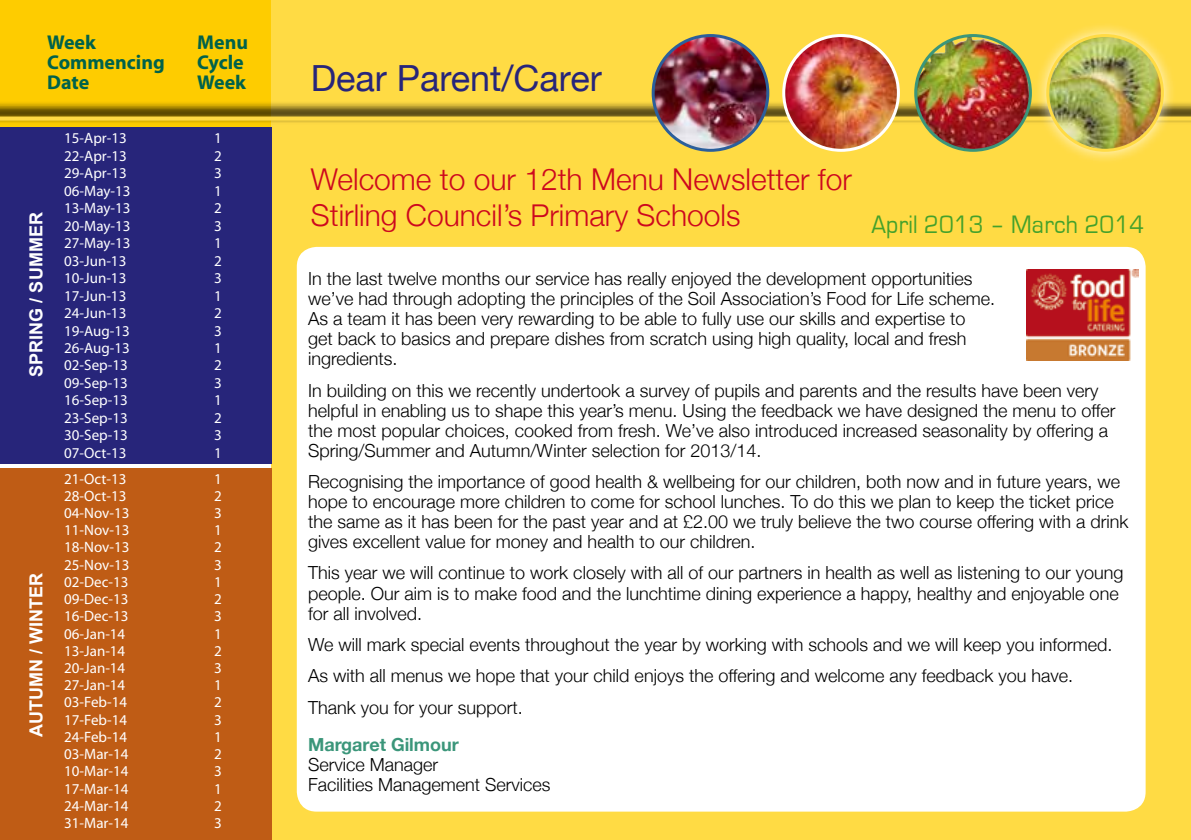
<style>
.page{position:relative;width:1191px;height:840px;background:#fff}
.page>*{position:absolute;margin:0;border:0;box-sizing:border-box;transform-origin:0 0}
.t1{font:36px "Helvetica Neue";color:#27257a}
.t2{font:300 30px/36px "Helvetica Neue";color:#cd071e}
.t3{font:26px "Eurostile";letter-spacing:.01em;color:#44a12b;scale:.92 1}
.t4{font:700 20px "Myriad";color:#00624b}
.t5{font:300 18px/20px "Helvetica Neue";color:#000}
.t6{font:700 18px "Arial";color:#fff}
.t7{font:700 18px "Helvetica Neue";color:#3b967a}
.t8{font:15px "Myriad";color:#fff}
</style>
<div class="page">
<div style="left:0;top:0;width:271px;height:132px;background:#fecc00"></div>
<div style="left:271px;top:0;width:920px;height:839px;background:#ffdb44"></div>
<div style="left:0;top:100px;width:1191px;height:25px;background:#000;opacity:.75"></div>
<svg style="left:0;top:116px;width:1191px;height:4px"></svg>
<img style="left:653px;top:36px;width:115px;height:114px;border-radius:57px">
<div style="left:651px;top:34px;width:118px;height:118px;border:3px solid #2c5f9b;border-radius:50%"></div>
<img style="left:783px;top:36px;width:115px;height:114px;border-radius:57px">
<div style="left:782px;top:34px;width:118px;height:118px;border:3px solid #fff;border-radius:50%"></div>
<img style="left:915px;top:36px;width:115px;height:114px">
<div style="left:914px;top:34px;width:118px;height:118px;border:3px solid #3b967a;border-radius:50%"></div>
<div style="left:1033px;top:22px;width:143px;height:142px;background:#fff;opacity:.75"></div>
<img style="left:1047px;top:36px;width:115px;height:114px;border-radius:57px">
<div style="left:1046px;top:34px;width:117px;height:118px;border:3px solid #ffdb44;border-radius:50%"></div>
<div style="left:297px;top:247px;width:848px;height:564px;background:#fff;border-radius:20px"></div>
<img style="left:1026px;top:270px;width:112px;height:90px">
<div style="left:0;top:128px;width:271px;height:335px;background:#27257a"></div>
<div style="left:0;top:468px;width:271px;height:371px;background:#bf5c15"></div>
<p class="t4" style="left:47px;top:32px;width:50px">Week</p>
<p class="t4" style="left:197px;top:32px;width:52px">Menu</p>
<p class="t4" style="left:47px;top:52px;width:119px">Commencing</p>
<p class="t4" style="left:197px;top:52px;width:48px">Cycle</p>
<p class="t4" style="left:47px;top:72px;width:44px">Date</p>
<p class="t4" style="left:197px;top:72px;width:50px">Week</p>
<h1 class="t1" style="left:311px;top:57px;width:292px">Dear Parent/Carer</h1>
<p class="t6" style="left:24px;top:376px;width:166px;rotate:-90deg">SPRING / SUMMER</p>
<p class="t6" style="left:24px;top:736px;width:165px;rotate:-90deg">AUTUMN / WINTER</p>
<p class="t8" style="left:64px;top:131px;width:64px">15-Apr-13</p>
<p class="t8" style="left:214px;top:131px;width:9px">1</p>
<p class="t8" style="left:64px;top:148px;width:64px">22-Apr-13</p>
<p class="t8" style="left:214px;top:148px;width:9px">2</p>
<p class="t8" style="left:64px;top:166px;width:64px">29-Apr-13</p>
<p class="t8" style="left:214px;top:166px;width:9px">3</p>
<p class="t8" style="left:64px;top:183px;width:68px">06-May-13</p>
<p class="t8" style="left:214px;top:183px;width:9px">1</p>
<p class="t8" style="left:64px;top:201px;width:68px">13-May-13</p>
<p class="t8" style="left:214px;top:201px;width:9px">2</p>
<p class="t8" style="left:64px;top:218px;width:68px">20-May-13</p>
<p class="t8" style="left:214px;top:218px;width:9px">3</p>
<p class="t8" style="left:64px;top:235px;width:68px">27-May-13</p>
<p class="t8" style="left:214px;top:235px;width:9px">1</p>
<p class="t8" style="left:64px;top:253px;width:64px">03-Jun-13</p>
<p class="t8" style="left:214px;top:253px;width:9px">2</p>
<p class="t8" style="left:64px;top:270px;width:64px">10-Jun-13</p>
<p class="t8" style="left:214px;top:270px;width:9px">3</p>
<p class="t8" style="left:64px;top:288px;width:64px">17-Jun-13</p>
<p class="t8" style="left:214px;top:288px;width:9px">1</p>
<p class="t8" style="left:64px;top:305px;width:64px">24-Jun-13</p>
<p class="t8" style="left:214px;top:305px;width:9px">2</p>
<p class="t8" style="left:64px;top:323px;width:67px">19-Aug-13</p>
<p class="t8" style="left:214px;top:323px;width:9px">3</p>
<p class="t8" style="left:64px;top:340px;width:67px">26-Aug-13</p>
<p class="t8" style="left:214px;top:340px;width:9px">1</p>
<p class="t8" style="left:64px;top:358px;width:65px">02-Sep-13</p>
<p class="t8" style="left:214px;top:358px;width:9px">2</p>
<p class="t8" style="left:64px;top:375px;width:65px">09-Sep-13</p>
<p class="t8" style="left:214px;top:375px;width:9px">3</p>
<p class="t8" style="left:64px;top:392px;width:65px">16-Sep-13</p>
<p class="t8" style="left:214px;top:392px;width:9px">1</p>
<p class="t8" style="left:64px;top:410px;width:65px">23-Sep-13</p>
<p class="t8" style="left:214px;top:410px;width:9px">2</p>
<p class="t8" style="left:64px;top:427px;width:65px">30-Sep-13</p>
<p class="t8" style="left:214px;top:427px;width:9px">3</p>
<p class="t8" style="left:64px;top:445px;width:64px">07-Oct-13</p>
<p class="t8" style="left:214px;top:445px;width:9px">1</p>
<p class="t8" style="left:64px;top:471px;width:64px">21-Oct-13</p>
<p class="t8" style="left:214px;top:471px;width:9px">1</p>
<p class="t8" style="left:64px;top:488px;width:64px">28-Oct-13</p>
<p class="t8" style="left:214px;top:488px;width:9px">2</p>
<p class="t8" style="left:64px;top:505px;width:67px">04-Nov-13</p>
<p class="t8" style="left:214px;top:505px;width:9px">3</p>
<p class="t8" style="left:64px;top:522px;width:67px">11-Nov-13</p>
<p class="t8" style="left:214px;top:522px;width:9px">1</p>
<p class="t8" style="left:64px;top:539px;width:67px">18-Nov-13</p>
<p class="t8" style="left:214px;top:539px;width:9px">2</p>
<p class="t8" style="left:64px;top:557px;width:67px">25-Nov-13</p>
<p class="t8" style="left:214px;top:557px;width:9px">3</p>
<p class="t8" style="left:64px;top:574px;width:66px">02-Dec-13</p>
<p class="t8" style="left:214px;top:574px;width:9px">1</p>
<p class="t8" style="left:64px;top:591px;width:66px">09-Dec-13</p>
<p class="t8" style="left:214px;top:591px;width:9px">2</p>
<p class="t8" style="left:64px;top:608px;width:66px">16-Dec-13</p>
<p class="t8" style="left:214px;top:608px;width:9px">3</p>
<p class="t8" style="left:64px;top:625px;width:63px">06-Jan-14</p>
<p class="t8" style="left:214px;top:625px;width:9px">1</p>
<p class="t8" style="left:64px;top:643px;width:63px">13-Jan-14</p>
<p class="t8" style="left:214px;top:643px;width:9px">2</p>
<p class="t8" style="left:64px;top:660px;width:63px">20-Jan-14</p>
<p class="t8" style="left:214px;top:660px;width:9px">3</p>
<p class="t8" style="left:64px;top:677px;width:63px">27-Jan-14</p>
<p class="t8" style="left:214px;top:677px;width:9px">1</p>
<p class="t8" style="left:64px;top:694px;width:64px">03-Feb-14</p>
<p class="t8" style="left:214px;top:694px;width:9px">2</p>
<p class="t8" style="left:64px;top:711px;width:64px">17-Feb-14</p>
<p class="t8" style="left:214px;top:711px;width:9px">3</p>
<p class="t8" style="left:64px;top:729px;width:64px">24-Feb-14</p>
<p class="t8" style="left:214px;top:729px;width:9px">1</p>
<p class="t8" style="left:64px;top:746px;width:66px">03-Mar-14</p>
<p class="t8" style="left:214px;top:746px;width:9px">2</p>
<p class="t8" style="left:64px;top:763px;width:66px">10-Mar-14</p>
<p class="t8" style="left:214px;top:763px;width:9px">3</p>
<p class="t8" style="left:64px;top:780px;width:66px">17-Mar-14</p>
<p class="t8" style="left:214px;top:780px;width:9px">1</p>
<p class="t8" style="left:64px;top:797px;width:66px">24-Mar-14</p>
<p class="t8" style="left:214px;top:797px;width:9px">2</p>
<p class="t8" style="left:64px;top:815px;width:66px">31-Mar-14</p>
<p class="t8" style="left:214px;top:815px;width:9px">3</p>
<h2 class="t2" style="left:311px;top:160px;width:542px">Welcome to our 12th Menu Newsletter for<br>Stirling Council’s Primary Schools</h2>
<h3 class="t3" style="left:871px;top:210px;width:298px">April 2013 – March 2014</h3>
<p class="t5" style="left:308px;top:268px;width:688px">In the last twelve months our service has really enjoyed the development opportunities we’ve had through adopting the principles of the Soil Association’s Food for Life scheme.<br>As a team it has been very rewarding to be able to fully use our skills and expertise to<br>get back to basics and prepare dishes from scratch using high quality, local and fresh ingredients.</p>
<p class="t5" style="left:308px;top:379px;width:809px">In building on this we recently undertook a survey of pupils and parents and the results have been very helpful in enabling us to shape this year’s menu. Using the feedback we have designed the menu to offer the most popular choices, cooked from fresh. We’ve also introduced increased seasonality by offering a Spring/Summer and Autumn/Winter selection for 2013/14.</p>
<p class="t5" style="left:308px;top:471px;width:821px">Recognising the importance of good health &amp; wellbeing for our children, both now and in future years, we hope to encourage more children to come for school lunches. To do this we plan to keep the ticket price the same as it has been for the past year and at £2.00 we truly believe the two course offering with a drink gives excellent value for money and health to our children.</p>
<p class="t5" style="left:308px;top:562px;width:817px">This year we will continue to work closely with all of our partners in health as well as listening to our young people. Our aim is to make food and the lunchtime dining experience a happy, healthy and enjoyable one for all involved.</p>
<p class="t5" style="left:308px;top:628px;width:806px;line-height:31.4px">We will mark special events throughout the year by working with schools and we will keep you informed.<br>As with all menus we hope that your child enjoys the offering and welcome any feedback you have.<br>Thank you for your support.</p>
<p class="t7" style="left:308px;top:732px;width:152px">Margaret Gilmour</p>
<p class="t5" style="left:308px;top:753px;width:244px">Service Manager<br>Facilities Management Services</p>
</div>
